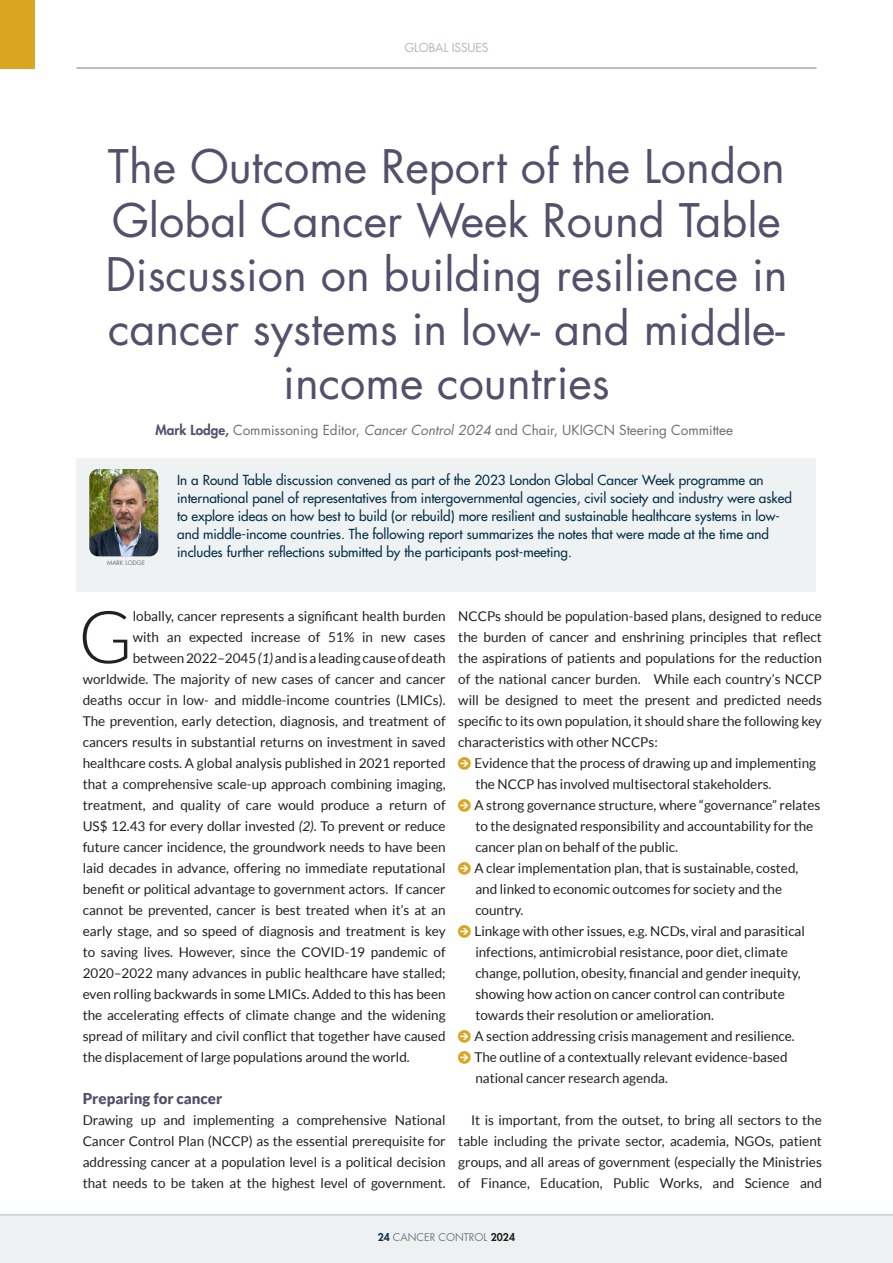
<style>
.page{position:relative;width:893px;height:1263px;background:#fff}
.page>*{position:absolute;margin:0;border:0;box-sizing:border-box;transform-origin:0 0}
.COPY_Indented{font:300 72.9px "Lato";color:#231f20}
.t1{font:45px/54px "Futura Std";color:#544f6b;text-align:center}
.Sub_heading_1{font:900 15px "Lato";color:#544f6b}
.COPY_Indented-2{font:13.5px/21px "Lato";color:#231f20}
.COPY_No_indent{font:13.5px/21px "Lato";color:#231f20;text-align:justify}
.Standfirst{font:500 13.5px/18px "Futura Std";color:#04314b}
.t2{font:13.5px "Futura Std";color:#6c6d70}
.t3{font:500 12px "Futura Std";color:#c2bbb2}
.t4{font:10.5px "Futura Std";color:#727f8a}
.t5{font:6px "Futura Std";color:#6c6d70}
.s1{font-weight:800;color:#544f6b}
.s2{font-style:italic}
.s3{font-family:"Arrowstfb";color:#daa520}
.s4{font-weight:800;color:#04314b}
.s5{font-weight:800;color:#231f20}
</style>
<div class="page">
<div style="left:0;top:1214px;width:893px;height:49px;background:#eef1f2"></div>
<hr style="left:77px;top:67px;width:739px;height:2px;background:#9faab2">
<div style="left:0;top:0;width:34px;height:69px;background:#daa520"></div>
<div style="left:77px;top:458px;width:739px;height:134px;background:#eff2f2"></div>
<hr style="left:0;top:1214px;width:893px;height:1px;background:#c5ced3">
<img style="left:89px;top:469px;width:69px;height:87px">
<p class="t3" style="left:405px;top:40px;width:85px">GLOBAL ISSUES</p>
<p class="t1" style="left:105px;top:140px;width:684px">The Outcome Report of the London<br>Global Cancer Week Round Table<br>Discussion on building resilience in cancer systems in low- and middle&shy;income countries</p>
<p class="t2" style="left:156px;top:422px;width:579px"><span class="s1">Mark Lodge,</span> Commissoning Editor, <span class="s2">Cancer Control 2024</span> and Chair, UKIGCN Steering Committee</p>
<p class="t5" style="left:107px;top:559px;width:39px">MARK LODGE</p>
<p class="Standfirst" style="left:177px;top:471px;width:616px">In a Round Table discussion convened as part of the 2023 London Global Cancer Week programme an international panel of representatives from intergovernmental agencies, civil society and industry were asked to explore ideas on how best to build (or rebuild) more resilient and sustainable healthcare systems in low&shy;and middle-income countries. The following report summarizes the notes that were made at the time and includes further reflections submitted by the participants post-meeting.</p>
<p class="COPY_Indented" style="left:78px;top:598px;width:56px">G</p>
<p class="COPY_Indented-2" style="left:133px;top:606px;width:314px">lobally, cancer represents a significant health burden</p>
<p class="COPY_Indented-2" style="left:133px;top:627px;width:314px">with an expected increase of 51% in new cases</p>
<p class="COPY_Indented-2" style="left:133px;top:648px;width:314px">between 2022–2045 <span class="s2">(1)</span> and is a leading cause of death</p>
<p class="COPY_Indented-2" style="left:83px;top:669px;width:364px">worldwide. The majority of new cases of cancer and cancer</p>
<p class="COPY_Indented-2" style="left:83px;top:690px;width:364px">deaths occur in low- and middle-income countries (LMICs).</p>
<p class="COPY_Indented-2" style="left:83px;top:711px;width:364px">The prevention, early detection, diagnosis, and treatment of</p>
<p class="COPY_Indented-2" style="left:83px;top:732px;width:364px">cancers results in substantial returns on investment in saved</p>
<p class="COPY_Indented-2" style="left:83px;top:753px;width:364px">healthcare costs. A global analysis published in 2021 reported</p>
<p class="COPY_Indented-2" style="left:83px;top:774px;width:364px">that a comprehensive scale-up approach combining imaging,</p>
<p class="COPY_Indented-2" style="left:83px;top:795px;width:364px">treatment, and quality of care would produce a return of</p>
<p class="COPY_Indented-2" style="left:83px;top:816px;width:364px">US$ 12.43 for every dollar invested <span class="s2">(2)</span>. To prevent or reduce</p>
<p class="COPY_Indented-2" style="left:83px;top:837px;width:364px">future cancer incidence, the groundwork needs to have been</p>
<p class="COPY_Indented-2" style="left:83px;top:858px;width:364px">laid decades in advance, offering no immediate reputational</p>
<p class="COPY_Indented-2" style="left:83px;top:879px;width:364px">benefit or political advantage to government actors. If cancer</p>
<p class="COPY_Indented-2" style="left:83px;top:900px;width:364px">cannot be prevented, cancer is best treated when it’s at an</p>
<p class="COPY_Indented-2" style="left:83px;top:921px;width:364px">early stage, and so speed of diagnosis and treatment is key</p>
<p class="COPY_Indented-2" style="left:83px;top:942px;width:364px">to saving lives. However, since the COVID-19 pandemic of</p>
<p class="COPY_Indented-2" style="left:83px;top:963px;width:364px">2020–2022 many advances in public healthcare have stalled;</p>
<p class="COPY_Indented-2" style="left:83px;top:984px;width:364px">even rolling backwards in some LMICs. Added to this has been</p>
<p class="COPY_Indented-2" style="left:83px;top:1005px;width:364px">the accelerating effects of climate change and the widening</p>
<p class="COPY_Indented-2" style="left:83px;top:1026px;width:364px">spread of military and civil conflict that together have caused</p>
<p class="COPY_Indented-2" style="left:83px;top:1047px;width:329px">the displacement of large populations around the world.</p>
<p class="Sub_heading_1" style="left:83px;top:1090px;width:141px">Preparing for cancer</p>
<p class="COPY_No_indent" style="left:83px;top:1110px;width:364px">Drawing up and implementing a comprehensive National Cancer Control Plan (NCCP) as the essential prerequisite for addressing cancer at a population level is a political decision that needs to be taken at the highest level of government.</p>
<p class="COPY_No_indent" style="left:458px;top:606px;width:365px">NCCPs should be population-based plans, designed to reduce the burden of cancer and enshrining principles that reflect the aspirations of patients and populations for the reduction of the national cancer burden. While each country’s NCCP will be designed to meet the present and predicted needs specific to its own population, it should share the following key characteristics with other NCCPs:</p>
<p class="COPY_Indented-2" style="left:475px;top:753px;width:342px;text-indent:-17px"><span class="s3">J</span> Evidence that the process of drawing up and implementing the NCCP has involved multisectoral stakeholders.</p>
<p class="COPY_Indented-2" style="left:475px;top:795px;width:347px;text-indent:-17px"><span class="s3">J</span> A strong governance structure, where “governance” relates to the designated responsibility and accountability for the cancer plan on behalf of the public.</p>
<p class="COPY_Indented-2" style="left:475px;top:858px;width:325px;text-indent:-17px"><span class="s3">J</span> A clear implementation plan, that is sustainable, costed, and linked to economic outcomes for society and the country.</p>
<p class="COPY_Indented-2" style="left:475px;top:921px;width:331px;text-indent:-17px"><span class="s3">J</span> Linkage with other issues, e.g. NCDs, viral and parasitical infections, antimicrobial resistance, poor diet, climate change, pollution, obesity, financial and gender inequity, showing how action on cancer control can contribute towards their resolution or amelioration.</p>
<p class="COPY_Indented-2" style="left:458px;top:1026px;width:338px"><span class="s3">J</span> A section addressing crisis management and resilience.</p>
<p class="COPY_Indented-2" style="left:475px;top:1047px;width:314px;text-indent:-17px"><span class="s3">J</span> The outline of a contextually relevant evidence-based national cancer research agenda.</p>
<p class="COPY_Indented-2" style="left:458px;top:1110px;width:365px;text-align:justify;text-indent:13px">It is important, from the outset, to bring all sectors to the table including the private sector, academia, NGOs, patient groups, and all areas of government (especially the Ministries of Finance, Education, Public Works, and Science and</p>
<p class="t4" style="left:378px;top:1230px;width:139px"><span class="s4">24</span> CANCER CONTROL <span class="s5">2024</span></p>
</div>
